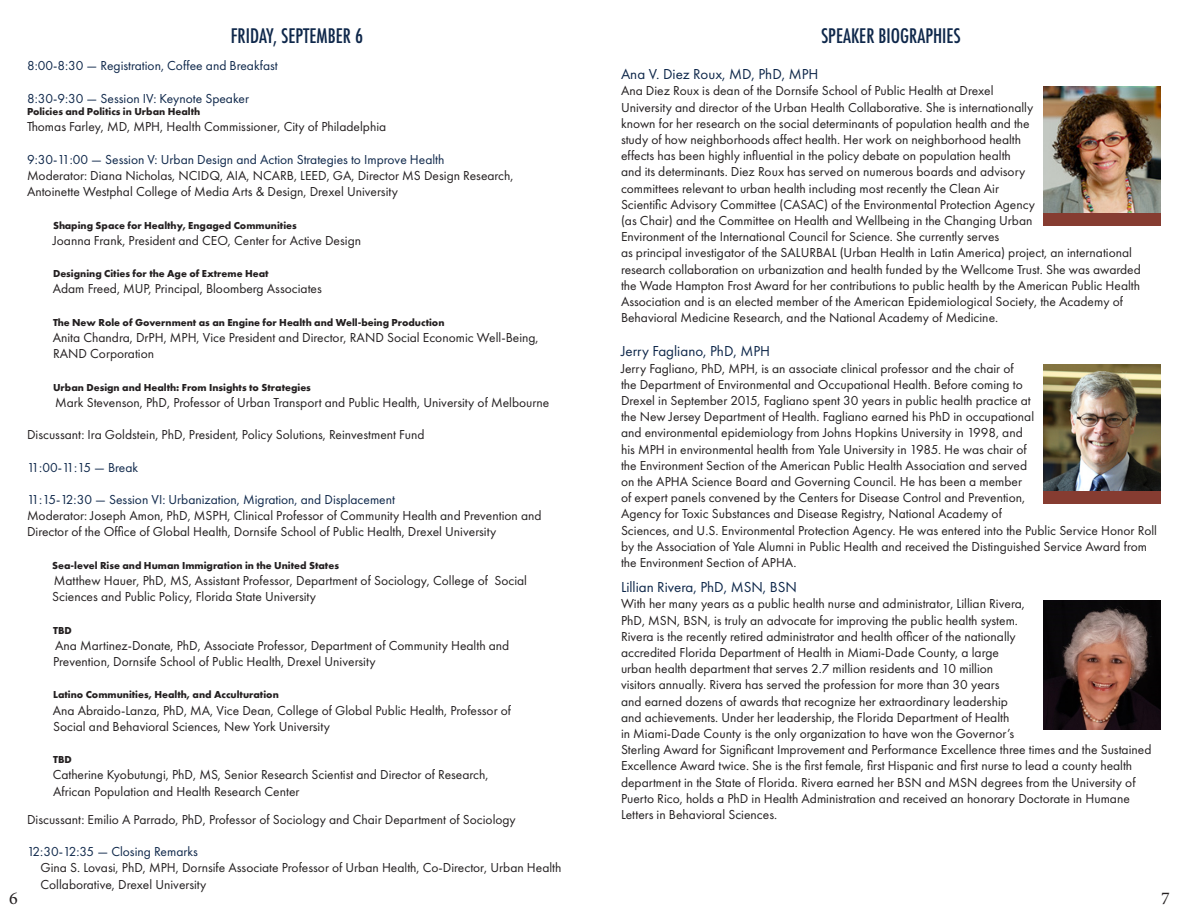
<style>
.page{position:relative;width:1188px;height:918px;background:#fff}
.page>*{position:absolute;margin:0;border:0;box-sizing:border-box;transform-origin:0 0}
.t1{font:500 condensed 19.5px "Futura";color:#0e274a}
.t2{font:18px "Minion Pro";color:#231f20}
.t3{font:15px "Futura PT";color:#0e274a}
.t4{font:13.5px/16.2px "Futura PT";color:#231f20}
.t5{font:13.5px "Futura PT";color:#0e274a}
.t6{font:700 10.5px "Futura PT";color:#231f20}
</style>
<div class="page">
<div style="left:1043px;top:365px;width:118px;height:139px;background:#863c31"></div>
<img style="left:1043px;top:365px;width:118px;height:126px">
<img style="left:1043px;top:601px;width:118px;height:128px">
<div style="left:1043px;top:87px;width:118px;height:139px;background:#863c31"></div>
<img style="left:1043px;top:87px;width:118px;height:126px">
<p class="t1" style="left:231px;top:23px;width:134px">FRIDAY, SEPTEMBER 6</p>
<p class="t5" style="left:27px;top:58px;width:252px">8:00-8:30 — Registration, Coffee and Breakfast</p>
<p class="t5" style="left:27px;top:90px;width:224px">8:30-9:30 — Session IV: Keynote Speaker</p>
<p class="t6" style="left:27px;top:105px;width:175px">Policies and Politics in Urban Health</p>
<p class="t4" style="left:27px;top:119px;width:361px">Thomas Farley, MD, MPH, Health Commissioner, City of Philadelphia</p>
<p class="t5" style="left:27px;top:151px;width:419px">9:30-11:00 — Session V: Urban Design and Action Strategies to Improve Health</p>
<p class="t4" style="left:27px;top:167px;width:488px">Moderator: Diana Nicholas, NCIDQ, AIA, NCARB, LEED, GA, Director MS Design Research,<br>Antoinette Westphal College of Media Arts &amp; Design, Drexel University</p>
<p class="t6" style="left:53px;top:218px;width:245px">Shaping Space for Healthy, Engaged Communities</p>
<p class="t4" style="left:53px;top:232px;width:310px">Joanna Frank, President and CEO, Center for Active Design</p>
<p class="t6" style="left:53px;top:267px;width:217px">Designing Cities for the Age of Extreme Heat</p>
<p class="t4" style="left:53px;top:281px;width:271px">Adam Freed, MUP, Principal, Bloomberg Associates</p>
<p class="t6" style="left:53px;top:315px;width:393px">The New Role of Government as an Engine for Health and Well-being Production</p>
<p class="t4" style="left:53px;top:329px;width:487px">Anita Chandra, DrPH, MPH, Vice President and Director, RAND Social Economic Well-Being,</p>
<p class="t4" style="left:53px;top:346px;width:103px">RAND Corporation</p>
<p class="t6" style="left:53px;top:380px;width:259px">Urban Design and Health: From Insights to Strategies</p>
<p class="t4" style="left:55px;top:394px;width:496px">Mark Stevenson, PhD, Professor of Urban Transport and Public Health, University of Melbourne</p>
<p class="t4" style="left:27px;top:427px;width:399px">Discussant: Ira Goldstein, PhD, President, Policy Solutions, Reinvestment Fund</p>
<p class="t5" style="left:27px;top:459px;width:113px">11:00-11:15 — Break</p>
<p class="t5" style="left:27px;top:491px;width:370px">11:15-12:30 — Session VI: Urbanization, Migration, and Displacement</p>
<p class="t4" style="left:27px;top:508px;width:516px">Moderator: Joseph Amon, PhD, MSPH, Clinical Professor of Community Health and Prevention and<br>Director of the Office of Global Health, Dornsife School of Public Health, Drexel University</p>
<p class="t6" style="left:52px;top:558px;width:288px">Sea-level Rise and Human Immigration in the United States</p>
<p class="t4" style="left:54px;top:572px;width:475px">Matthew Hauer, PhD, MS, Assistant Professor, Department of Sociology, College of Social</p>
<p class="t4" style="left:52px;top:589px;width:265px">Sciences and Public Policy, Florida State University</p>
<p class="t6" style="left:53px;top:623px;width:20px">TBD</p>
<p class="t4" style="left:55px;top:637px;width:456px">Ana Martinez-Donate, PhD, Associate Professor, Department of Community Health and</p>
<p class="t4" style="left:53px;top:653px;width:324px">Prevention, Dornsife School of Public Health, Drexel University</p>
<p class="t6" style="left:53px;top:688px;width:227px">Latino Communities, Health, and Acculturation</p>
<p class="t4" style="left:53px;top:702px;width:460px">Ana Abraido-Lanza, PhD, MA, Vice Dean, College of Global Public Health, Professor of</p>
<p class="t4" style="left:53px;top:718px;width:278px">Social and Behavioral Sciences, New York University</p>
<p class="t6" style="left:53px;top:753px;width:20px">TBD</p>
<p class="t4" style="left:53px;top:767px;width:437px">Catherine Kyobutungi, PhD, MS, Senior Research Scientist and Director of Research,</p>
<p class="t4" style="left:53px;top:783px;width:248px">African Population and Health Research Center</p>
<p class="t4" style="left:27px;top:811px;width:490px">Discussant: Emilio A Parrado, PhD, Professor of Sociology and Chair Department of Sociology</p>
<p class="t5" style="left:27px;top:844px;width:172px">12:30-12:35 — Closing Remarks</p>
<p class="t4" style="left:40px;top:860px;width:522px">Gina S. Lovasi, PhD, MPH, Dornsife Associate Professor of Urban Health, Co-Director, Urban Health<br>Collaborative, Drexel University</p>
<p class="t1" style="left:821px;top:23px;width:141px">SPEAKER BIOGRAPHIES</p>
<p class="t3" style="left:621px;top:65px;width:199px">Ana V. Diez Roux, MD, PhD, MPH</p>
<p class="t4" style="left:621px;top:83px;width:521px">Ana Diez Roux is dean of the Dornsife School of Public Health at Drexel<br>University and director of the Urban Health Collaborative. She is internationally<br>known for her research on the social determinants of population health and the<br>study of how neighborhoods affect health. Her work on neighborhood health<br>effects has been highly influential in the policy debate on population health<br>and its determinants. Diez Roux has served on numerous boards and advisory<br>committees relevant to urban health including most recently the Clean Air<br>Scientific Advisory Committee (CASAC) of the Environmental Protection Agency<br>(as Chair) and the Committee on Health and Wellbeing in the Changing Urban<br>Environment of the International Council for Science. She currently serves<br>as principal investigator of the SALURBAL (Urban Health in Latin America) project, an international research collaboration on urbanization and health funded by the Wellcome Trust. She was awarded the Wade Hampton Frost Award for her contributions to public health by the American Public Health Association and is an elected member of the American Epidemiological Society, the Academy of Behavioral Medicine Research, and the National Academy of Medicine.</p>
<p class="t3" style="left:621px;top:342px;width:151px">Jerry Fagliano, PhD, MPH</p>
<p class="t4" style="left:621px;top:360px;width:538px">Jerry Fagliano, PhD, MPH, is an associate clinical professor and the chair of<br>the Department of Environmental and Occupational Health. Before coming to<br>Drexel in September 2015, Fagliano spent 30 years in public health practice at<br>the New Jersey Department of Health. Fagliano earned his PhD in occupational<br>and environmental epidemiology from Johns Hopkins University in 1998, and<br>his MPH in environmental health from Yale University in 1985. He was chair of<br>the Environment Section of the American Public Health Association and served<br>on the APHA Science Board and Governing Council. He has been a member<br>of expert panels convened by the Centers for Disease Control and Prevention,<br>Agency for Toxic Substances and Disease Registry, National Academy of<br>Sciences, and U.S. Environmental Protection Agency. He was entered into the Public Service Honor Roll by the Association of Yale Alumni in Public Health and received the Distinguished Service Award from the Environment Section of APHA.</p>
<p class="t3" style="left:621px;top:578px;width:178px">Lillian Rivera, PhD, MSN, BSN</p>
<p class="t4" style="left:621px;top:596px;width:532px">With her many years as a public health nurse and administrator, Lillian Rivera,<br>PhD, MSN, BSN, is truly an advocate for improving the public health system.<br>Rivera is the recently retired administrator and health officer of the nationally<br>accredited Florida Department of Health in Miami-Dade County, a large<br>urban health department that serves 2.7 million residents and 10 million<br>visitors annually. Rivera has served the profession for more than 30 years<br>and earned dozens of awards that recognize her extraordinary leadership<br>and achievements. Under her leadership, the Florida Department of Health<br>in Miami-Dade County is the only organization to have won the Governor’s<br>Sterling Award for Significant Improvement and Performance Excellence three times and the Sustained Excellence Award twice. She is the first female, first Hispanic and first nurse to lead a county health department in the State of Florida. Rivera earned her BSN and MSN degrees from the University of Puerto Rico, holds a PhD in Health Administration and received an honorary Doctorate in Humane Letters in Behavioral Sciences.</p>
<h2 class="t2" style="left:9px;top:886px;width:10px">6</h2>
<h2 class="t2" style="left:1161px;top:886px;width:10px">7</h2>
</div>
